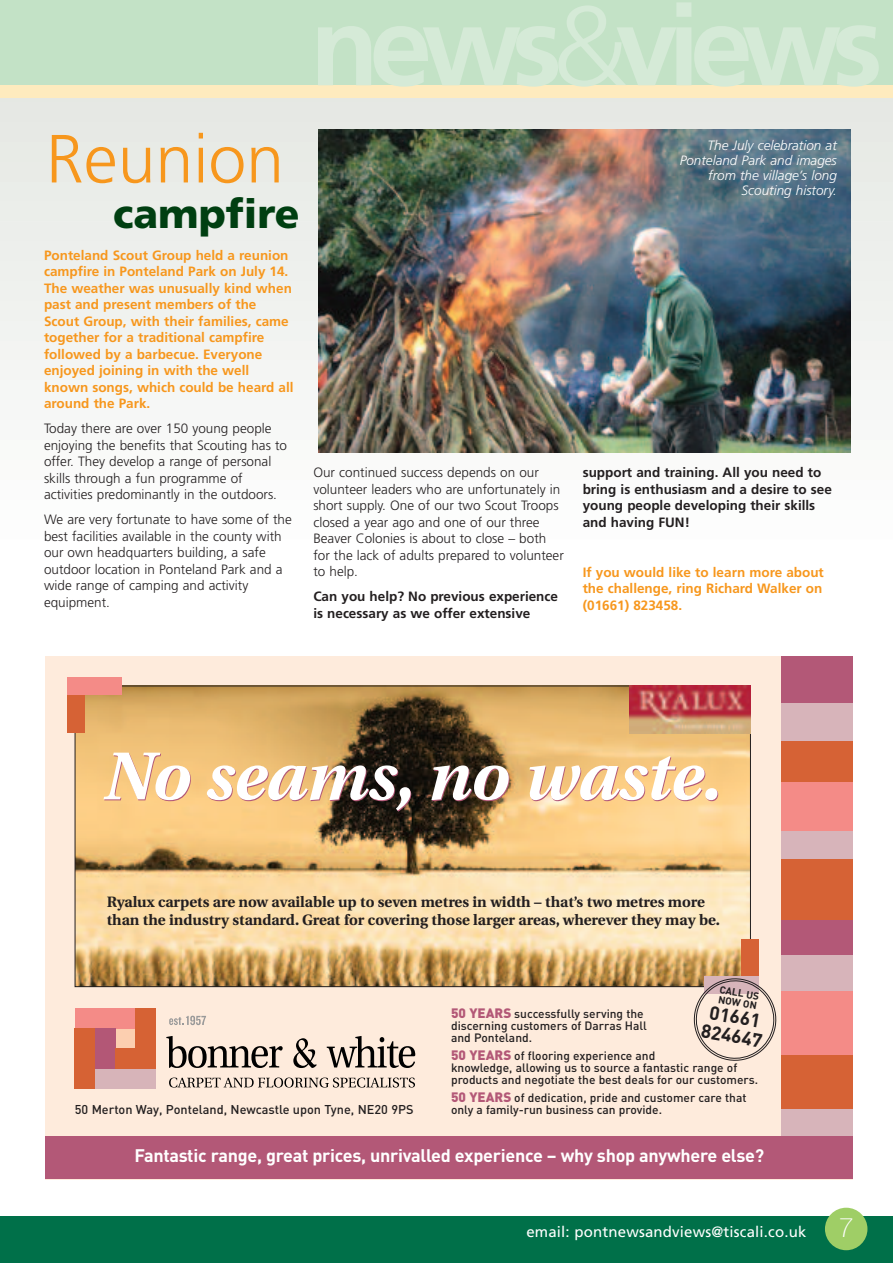
<style>
.page{position:relative;width:893px;height:1263px;background:#fff}
.page>*{position:absolute;margin:0;border:0;box-sizing:border-box;transform-origin:0 0}
.t1{font:300 68.1px "Frutiger";color:#f7971d}
.t2{font:67.5px "Utopia Bold Italic+TZCMIF";color:#fff}
.t3{font:900 40.65px "Frutiger";color:#003f11}
.t4{font:19.05px/19px "DIN Bold+ORCPBT";color:#231f20}
.t5{font:18px "DIN Bold+ORCPBT";letter-spacing:-.015em;color:#fff}
.t6{font:15px/18px "Utopia Bold+CMAXYC";color:#231f20}
.t7{font:15px "Frutiger";letter-spacing:.01em;color:#fff}
.t8{font:300 13.5px/16.5px "Frutiger";color:#231f20}
.t9{font:700 13.5px/16.5px "Frutiger";color:#f7971d}
.t10{font:700 13.5px/16.5px "Frutiger";color:#231f20}
.t11{font:italic 300 13.5px/15px "Frutiger";color:#fff;text-align:right}
.t12{font:12.6px "DIN Medium+KHAITS";color:#231f20}
.t13{font:12px/12px "DIN Medium+KHAITS";color:#231f20}
.t14{font:10.2px/10.2px "DIN Bold+ORCPBT";color:#231f20}
.s1{font-family:"DIN Black+EURKLA";font-size:13.5px;color:#b35877}
.s2{font-family:"Helvetica Neue";font-weight:100;font-size:27px}
</style>
<div class="page">
<div style="left:0;top:92px;width:893px;height:40px;background:#e6e8e4"></div>
<div style="left:0;top:132px;width:893px;height:40px;background:#e8ebe6"></div>
<div style="left:0;top:172px;width:893px;height:39px;background:#eaede9"></div>
<div style="left:0;top:192px;width:893px;height:39px;background:#ebeeea"></div>
<div style="left:0;top:212px;width:893px;height:39px;background:#eceeeb"></div>
<div style="left:0;top:251px;width:893px;height:40px;background:#eef0ed"></div>
<div style="left:0;top:291px;width:893px;height:40px;background:#f0f2ef"></div>
<div style="left:0;top:331px;width:893px;height:39px;background:#f3f4f2"></div>
<div style="left:0;top:351px;width:893px;height:39px;background:#f4f5f3"></div>
<div style="left:0;top:390px;width:893px;height:40px;background:#f6f7f6"></div>
<div style="left:0;top:430px;width:893px;height:40px;background:#f9faf8"></div>
<div style="left:0;top:470px;width:893px;height:39px;background:#fbfbfb"></div>
<div style="left:0;top:1216px;width:893px;height:47px;background:#007049"></div>
<div style="left:0;top:0;width:893px;height:85px;background:#c3e2c6"></div>
<div style="left:0;top:85px;width:893px;height:13px;background:#feebbe"></div>
<div style="left:825px;top:1208px;width:42px;height:42px;background:#9fce66;border-radius:50%"></div>
<div style="left:45px;top:656px;width:808px;height:523px;background:#feebdc"></div>
<div style="left:115px;top:1008px;width:20px;height:40px;background:#fccfb0"></div>
<div style="left:75px;top:1008px;width:60px;height:20px;background:#f48b87"></div>
<div style="left:75px;top:1028px;width:20px;height:60px;background:#d66234"></div>
<div style="left:95px;top:1068px;width:60px;height:20px;background:#d7b4b9"></div>
<div style="left:95px;top:1028px;width:20px;height:40px;background:#b35776"></div>
<div style="left:135px;top:1008px;width:20px;height:40px;background:#d66234"></div>
<div style="left:115px;top:1048px;width:40px;height:20px;background:#d66234"></div>
<svg style="left:169px;top:1077px;width:246px;height:10px"></svg>
<svg style="left:327px;top:1036px;width:88px;height:32px"></svg>
<svg style="left:166px;top:1036px;width:117px;height:32px"></svg>
<svg style="left:293px;top:1038px;width:24px;height:30px"></svg>
<svg style="left:169px;top:1016px;width:37px;height:9px"></svg>
<img style="left:77px;top:688px;width:672px;height:297px">
<div style="left:741px;top:939px;width:18px;height:55px;background:#d66235"></div>
<div style="left:704px;top:976px;width:55px;height:18px;background:#d7b4ba"></div>
<img style="left:629px;top:686px;width:122px;height:47px">
<div style="left:781px;top:656px;width:72px;height:47px;background:#b35877"></div>
<div style="left:781px;top:703px;width:72px;height:38px;background:#d7b4ba"></div>
<div style="left:781px;top:741px;width:72px;height:41px;background:#d66235"></div>
<div style="left:781px;top:782px;width:72px;height:49px;background:#f48b87"></div>
<div style="left:781px;top:831px;width:72px;height:28px;background:#d7b4ba"></div>
<div style="left:781px;top:859px;width:72px;height:61px;background:#d66235"></div>
<div style="left:781px;top:920px;width:72px;height:34px;background:#b35877"></div>
<div style="left:781px;top:954px;width:72px;height:37px;background:#d7b4ba"></div>
<div style="left:781px;top:991px;width:72px;height:76px;background:#f48b87"></div>
<div style="left:781px;top:1055px;width:72px;height:54px;background:#d66235"></div>
<div style="left:781px;top:1109px;width:72px;height:33px;background:#d7b4ba"></div>
<div style="left:45px;top:1136px;width:808px;height:43px;background:#b35877"></div>
<div style="left:67px;top:678px;width:18px;height:54px;background:#d66235"></div>
<div style="left:67px;top:678px;width:55px;height:17px;background:#f48b87"></div>
<svg style="left:693px;top:977px;width:84px;height:84px"></svg>
<img style="left:319px;top:129px;width:531px;height:323px">
<h1 class="t1" style="left:46px;top:131px;width:240px">Reunion</h1>
<p class="t11" style="left:680px;top:139px;width:159px">The July celebration at<br>Ponteland Park and images from the village’s long<br>Scouting history.</p>
<h3 class="t3" style="left:113px;top:197px;width:188px">campfire</h3>
<p class="t9" style="left:44px;top:248px;width:251px">Ponteland Scout Group held a reunion campfire in Ponteland Park on July 14.<br>The weather was unusually kind when past and present members of the Scout Group, with their families, came together for a traditional campfire followed by a barbecue. Everyone enjoyed joining in with the well known songs, which could be heard all around the Park.</p>
<p class="t8" style="left:44px;top:421px;width:245px">Today there are over 150 young people enjoying the benefits that Scouting has to offer. They develop a range of personal skills through a fun programme of activities predominantly in the outdoors.</p>
<p class="t8" style="left:44px;top:512px;width:249px">We are very fortunate to have some of the best facilities available in the county with our own headquarters building, a safe outdoor location in Ponteland Park and a wide range of camping and activity equipment.</p>
<p class="t8" style="left:313px;top:465px;width:252px">Our continued success depends on our volunteer leaders who are unfortunately in short supply. One of our two Scout Troops closed a year ago and one of our three Beaver Colonies is about to close – both for the lack of adults prepared to volunteer to help.</p>
<p class="t10" style="left:313px;top:589px;width:246px">Can you help? No previous experience is necessary as we offer extensive</p>
<p class="t10" style="left:583px;top:465px;width:251px">support and training. All you need to bring is enthusiasm and a desire to see young people developing their skills and having FUN!</p>
<p class="t9" style="left:583px;top:565px;width:243px;text-align:justify">If you would like to learn more about the challenge, ring Richard Walker on (01661) 823458.</p>
<h2 class="t2" style="left:104px;top:749px;width:620px">No seams, no waste.</h2>
<p class="t6" style="left:107px;top:894px;width:615px">Ryalux carpets are now available up to seven metres in width – that’s two metres more than the industry standard. Great for covering those larger areas, wherever they may be.</p>
<p class="t14" style="left:721px;top:984px;width:41px;rotate:10deg">CALL US<br>NOW ON</p>
<h3 class="t4" style="left:706px;top:1002px;width:63px;rotate:10deg">01661<br>824647</h3>
<p class="t13" style="left:451px;top:1008px;width:197px"><span class="s1">50 YEARS</span> successfully serving the discerning customers of Darras Hall and Ponteland.</p>
<p class="t13" style="left:451px;top:1050px;width:308px"><span class="s1">50 YEARS</span> of flooring experience and<br>knowledge, allowing us to source a fantastic range of products and negotiate the best deals for our customers.</p>
<p class="t13" style="left:451px;top:1091px;width:297px"><span class="s1">50 YEARS</span> of dedication, pride and customer care that</p>
<p class="t12" style="left:75px;top:1102px;width:340px">50 Merton Way, Ponteland, Newcastle upon Tyne, NE20 9PS</p>
<p class="t13" style="left:451px;top:1103px;width:212px">only a family-run business can provide.</p>
<h3 class="t5" style="left:134px;top:1145px;width:631px">Fantastic range, great prices, unrivalled experience – why shop anywhere else?</h3>
<p class="t7" style="left:526px;top:1226px;width:329px">email: pontnewsandviews@tiscali.co.uk <span class="s2">7</span></p>
</div>
